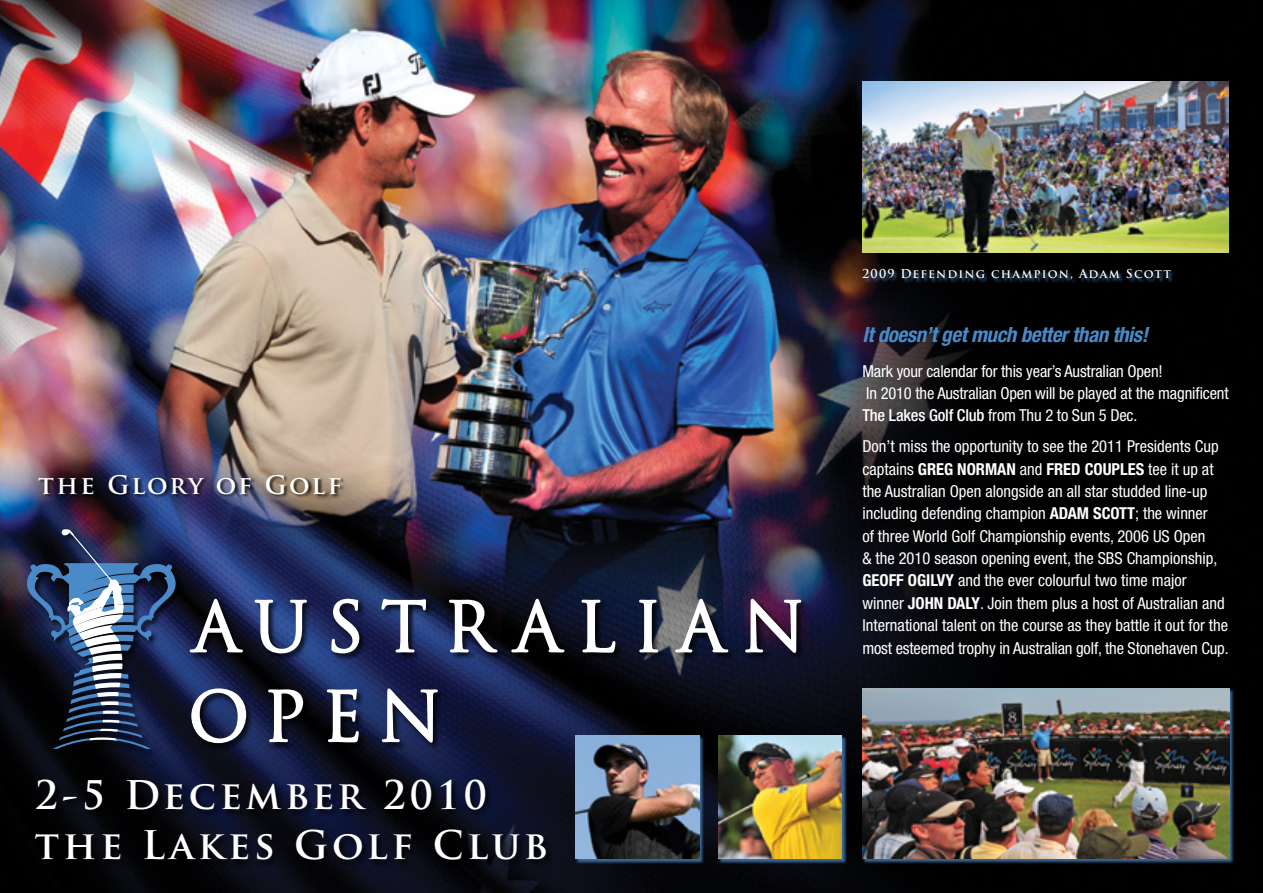
<style>
.page{position:relative;width:1263px;height:893px;background:#fff}
.page>*{position:absolute;margin:0;border:0;box-sizing:border-box;transform-origin:0 0}
.t1{font:700 38.4px/50.6px "Trajan Pro";letter-spacing:.1em;color:#fff}
.t2{font:700 24.9px "Trajan Pro";letter-spacing:.08em;color:#fff}
.t3{font:italic 700 condensed 21px "Helvetica Neue";letter-spacing:-.02em;color:#4a8ac8}
.t4{font:condensed 16.5px/22.4px "Helvetica Neue";color:#fff}
.t5{font:700 12px "Trajan Pro";letter-spacing:.1em;color:#fff}
.s1{font-weight:500}
.s2{font-weight:700}
</style>
<div class="page">
<img style="left:0;top:0;width:1263px;height:893px">
<div style="left:862px;top:269px;width:313px;height:15px;background:#4a8ac8;opacity:.75"></div>
<div style="left:34px;top:777px;width:519px;height:91px;background:#000;opacity:.8"></div>
<div style="left:25px;top:527px;width:784px;height:229px;background:#000;opacity:.8"></div>
<svg style="left:190px;top:599px;width:53px;height:53px"></svg>
<svg style="left:254px;top:600px;width:53px;height:53px"></svg>
<svg style="left:331px;top:599px;width:28px;height:54px"></svg>
<svg style="left:381px;top:599px;width:45px;height:53px"></svg>
<svg style="left:449px;top:600px;width:48px;height:52px"></svg>
<svg style="left:511px;top:599px;width:53px;height:53px"></svg>
<svg style="left:581px;top:600px;width:34px;height:53px"></svg>
<svg style="left:639px;top:600px;width:19px;height:52px"></svg>
<svg style="left:675px;top:599px;width:53px;height:53px"></svg>
<svg style="left:745px;top:599px;width:56px;height:54px"></svg>
<svg style="left:191px;top:688px;width:55px;height:55px"></svg>
<svg style="left:268px;top:689px;width:35px;height:53px"></svg>
<svg style="left:327px;top:689px;width:32px;height:53px"></svg>
<svg style="left:382px;top:688px;width:56px;height:55px"></svg>
<svg style="left:27px;top:529px;width:149px;height:220px;background:#33425f"></svg>
<div style="left:38px;top:474px;width:306px;height:24px;background:#000;opacity:.75"></div>
<div style="left:718px;top:735px;width:128px;height:128px;background:#4a8ac8;opacity:.75"></div>
<img style="left:719px;top:735px;width:123px;height:124px">
<div style="left:576px;top:735px;width:128px;height:128px;background:#4a8ac8;opacity:.75"></div>
<img style="left:576px;top:735px;width:123px;height:124px">
<img style="left:862px;top:82px;width:366px;height:170px">
<div style="left:862px;top:689px;width:372px;height:175px;background:#4a8ac8;opacity:.75"></div>
<img style="left:862px;top:689px;width:367px;height:170px">
<h2 class="t2" style="left:38px;top:469px;width:305px">the Glory of Golf</h2>
<h1 class="t1" style="left:35px;top:770px;width:515px">2-5 December 2010 the Lakes Golf Club</h1>
<p class="t5" style="left:862px;top:266px;width:310px">2009 Defending champion, Adam Scott</p>
<p class="t3" style="left:862px;top:321px;width:287px">It doesn’t get much better than this!</p>
<p class="t4" style="left:862px;top:360px;width:368px">Mark your calendar for this year’s Australian Open!<br>In 2010 the Australian Open will be played at the magnificent<br><span class="s1">The Lakes Golf Club</span> from Thu 2 to Sun 5 Dec.</p>
<p class="t4" style="left:862px;top:435px;width:368px">Don’t miss the opportunity to see the 2011 Presidents Cup captains <span class="s2">GREG NORMAN</span> and <span class="s2">FRED COUPLES</span> tee it up at the Australian Open alongside an all star studded line-up including defending champion <span class="s2">ADAM SCOTT</span>; the winner<br>of three World Golf Championship events, 2006 US Open<br>&amp; the 2010 season opening event, the SBS Championship, <span class="s2">GEOFF OGILVY</span> and the ever colourful two time major winner <span class="s2">JOHN DALY</span>. Join them plus a host of Australian and International talent on the course as they battle it out for the most esteemed trophy in Australian golf, the Stonehaven Cup.</p>
</div>
